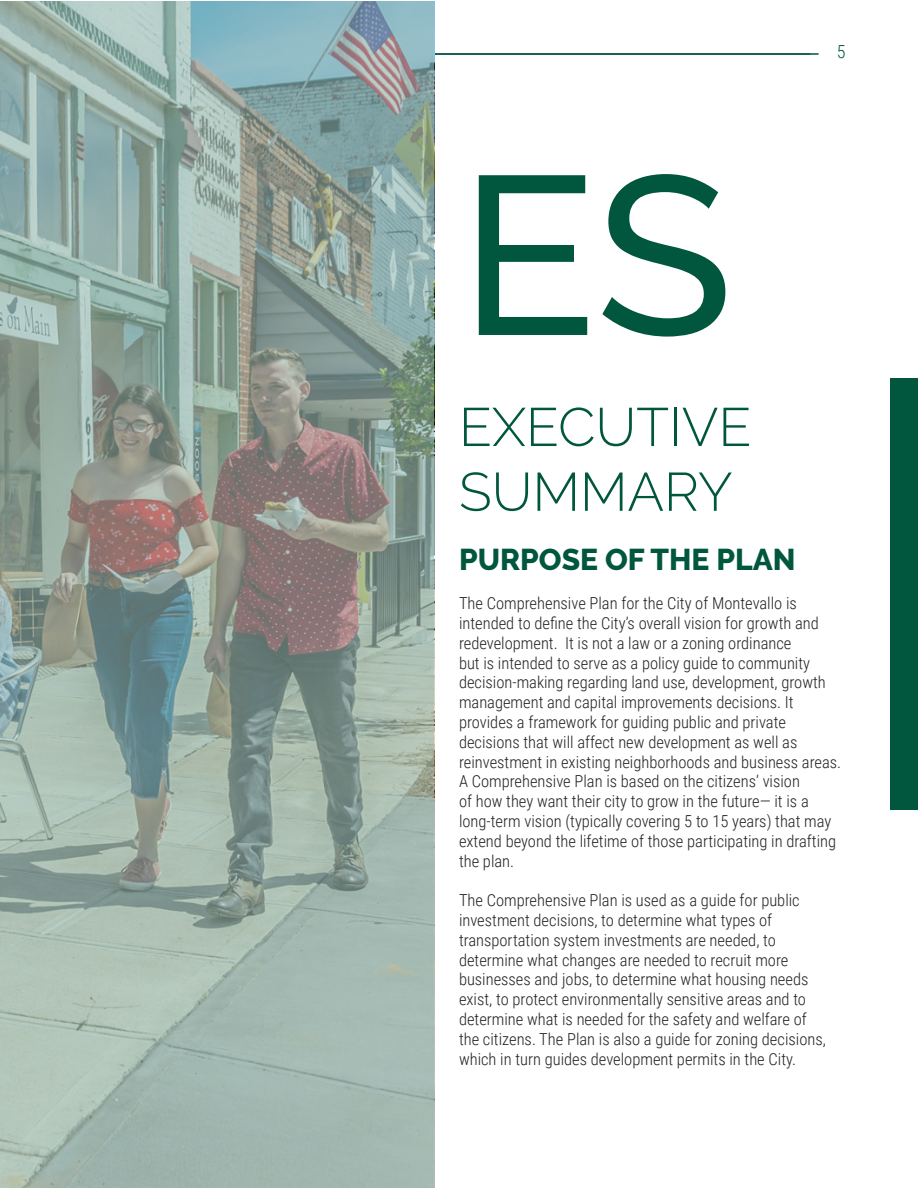
<style>
.page{position:relative;width:918px;height:1188px;background:#fff}
.page>*{position:absolute;margin:0;border:0;box-sizing:border-box;transform-origin:0 0}
.t1{font:500 225px "Raleway";color:#01573e}
.Chapter_Title-_For{font:300 54px/64.8px "Raleway";color:#01573e}
.Paragraph_Headin{font:800 30px "Raleway";color:#01573e}
.t2{font:300 18px "Roboto Condensed";color:#01573e}
.General_Text{font:300 16.5px/19.8px "Roboto Condensed";color:#231f20}
</style>
<div class="page">
<hr style="left:216px;top:53px;width:603px;height:2px;background:#01573e">
<div style="left:890px;top:378px;width:28px;height:432px;background:#01573e"></div>
<svg style="left:0;top:1px;width:434px;height:1187px;background:#95a7a0"></svg>
<p class="t1" style="left:460px;top:126px;width:275px">ES</p>
<p class="Chapter_Title-_For" style="left:459px;top:394px;width:294px">EXECUTIVE<br>SUMMARY</p>
<p class="t2" style="left:837px;top:39px;width:10px">5</p>
<p class="Paragraph_Headin" style="left:459px;top:542px;width:338px">PURPOSE OF THE PLAN</p>
<p class="General_Text" style="left:459px;top:593px;width:384px">The Comprehensive Plan for the City of Montevallo is intended to define the City’s overall vision for growth and redevelopment. It is not a law or a zoning ordinance<br>but is intended to serve as a policy guide to community decision-making regarding land use, development, growth management and capital improvements decisions. It provides a framework for guiding public and private decisions that will affect new development as well as reinvestment in existing neighborhoods and business areas.</p>
<p class="General_Text" style="left:459px;top:771px;width:379px">A Comprehensive Plan is based on the citizens’ vision<br>of how they want their city to grow in the future— it is a long-term vision (typically covering 5 to 15 years) that may extend beyond the lifetime of those participating in drafting the plan.</p>
<p class="General_Text" style="left:459px;top:890px;width:368px">The Comprehensive Plan is used as a guide for public investment decisions, to determine what types of transportation system investments are needed, to determine what changes are needed to recruit more businesses and jobs, to determine what housing needs exist, to protect environmentally sensitive areas and to determine what is needed for the safety and welfare of the citizens. The Plan is also a guide for zoning decisions, which in turn guides development permits in the City.</p>
</div>
